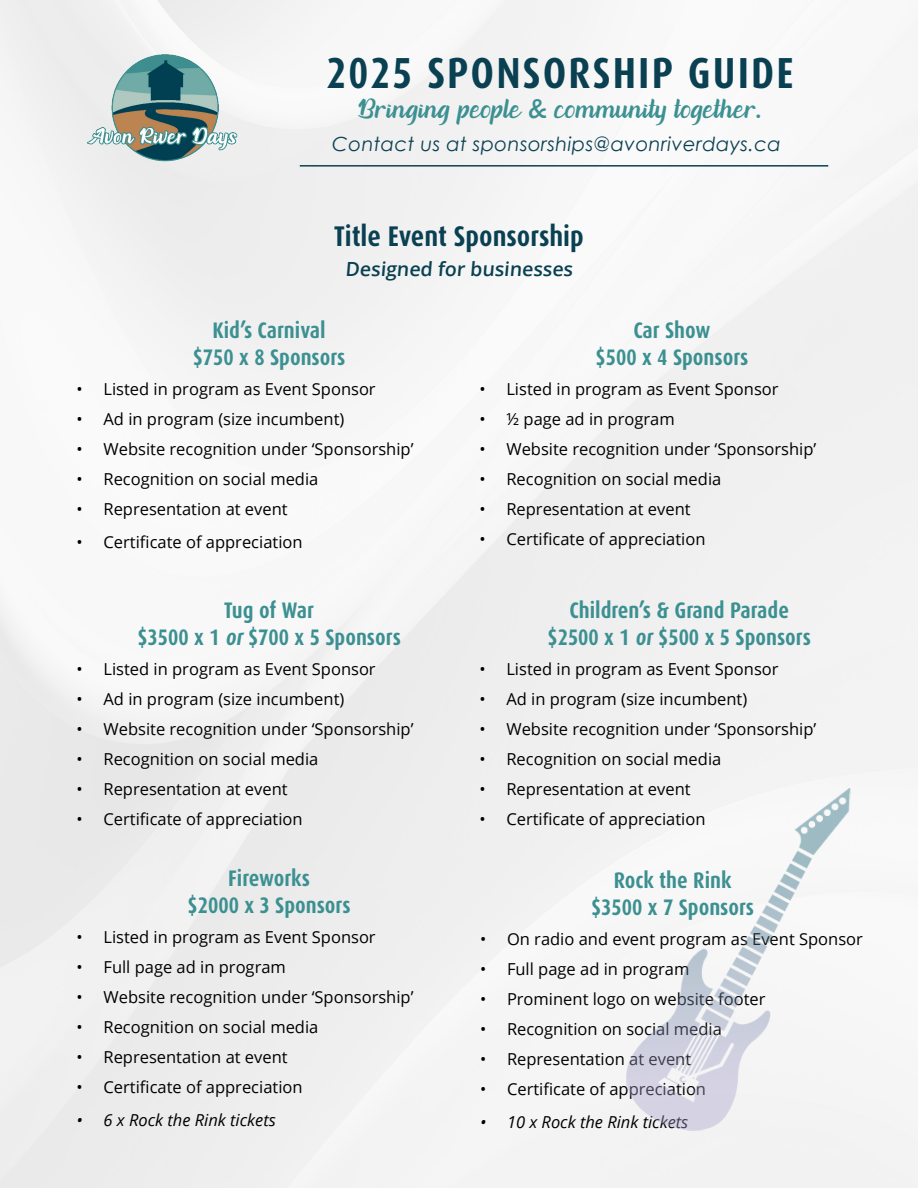
<style>
.page{position:relative;width:918px;height:1188px;background:#fff}
.page>*{position:absolute;margin:0;border:0;box-sizing:border-box;transform-origin:0 0}
.t1{font:700 43.5px "Dax Condensed";letter-spacing:.05em;color:#094052}
.t2{font:700 28.5px "Dax Condensed";color:#094052}
.t3{font:27px "River Lake";color:#3c9091}
.t4{font:700 22.5px/27px "Dax Condensed";color:#3c9091;text-align:center}
.t5{font:italic 19.5px "Century Gothic";letter-spacing:.02em;color:#0b4052}
.t6{font:600 19.5px "Open Sans";color:#094052}
.t7{font:16.5px "Open Sans";color:#000}
.t8{font:italic 16.5px "Open Sans";color:#000}
.s1{font-family:"Berlin Sans FB"}
.s2{font-style:italic}
</style>
<div class="page">
<img style="left:78px;top:38px;width:168px;height:135px">
<hr style="left:300px;top:165px;width:528px;height:2px;background:#0e4153">
<img style="left:619px;top:788px;width:240px;height:345px">
<p class="t1" style="left:326px;top:49px;width:469px">2025 SPONSORSHIP GUIDE</p>
<p class="t3" style="left:358px;top:91px;width:406px">Bringing people <span class="s1">&amp;</span> community together.</p>
<p class="t5" style="left:332px;top:130px;width:450px">Contact us at sponsorships@avonriverdays.ca</p>
<p class="t2" style="left:334px;top:221px;width:251px">Title Event Sponsorship</p>
<p class="t6" style="left:345px;top:255px;width:231px">Designed for businesses</p>
<p class="t4" style="left:193px;top:317px;width:154px">Kid’s Carnival $750 x 8 Sponsors</p>
<p class="t7" style="left:76px;top:378px;width:301px">• Listed in program as Event Sponsor</p>
<p class="t7" style="left:76px;top:408px;width:269px">• Ad in program (size incumbent)</p>
<p class="t7" style="left:76px;top:438px;width:339px">• Website recognition under ‘Sponsorship’</p>
<p class="t7" style="left:76px;top:468px;width:243px">• Recognition on social media</p>
<p class="t7" style="left:76px;top:498px;width:213px">• Representation at event</p>
<p class="t7" style="left:76px;top:531px;width:228px">• Certificate of appreciation</p>
<p class="t4" style="left:137px;top:597px;width:265px">Tug of War<br>$3500 x 1 <span class="s2">or</span> $700 x 5 Sponsors</p>
<p class="t7" style="left:76px;top:657px;width:301px">• Listed in program as Event Sponsor</p>
<p class="t7" style="left:76px;top:687px;width:269px">• Ad in program (size incumbent)</p>
<p class="t7" style="left:76px;top:717px;width:339px">• Website recognition under ‘Sponsorship’</p>
<p class="t7" style="left:76px;top:747px;width:243px">• Recognition on social media</p>
<p class="t7" style="left:76px;top:777px;width:213px">• Representation at event</p>
<p class="t7" style="left:76px;top:807px;width:228px">• Certificate of appreciation</p>
<p class="t4" style="left:188px;top:865px;width:165px">Fireworks<br>$2000 x 3 Sponsors</p>
<p class="t7" style="left:76px;top:926px;width:301px">• Listed in program as Event Sponsor</p>
<p class="t7" style="left:76px;top:956px;width:211px">• Full page ad in program</p>
<p class="t7" style="left:76px;top:986px;width:339px">• Website recognition under ‘Sponsorship’</p>
<p class="t7" style="left:76px;top:1016px;width:243px">• Recognition on social media</p>
<p class="t7" style="left:76px;top:1046px;width:213px">• Representation at event</p>
<p class="t7" style="left:76px;top:1076px;width:228px">• Certificate of appreciation</p>
<p class="t8" style="left:76px;top:1109px;width:201px">• 6 x Rock the Rink tickets</p>
<p class="t4" style="left:596px;top:317px;width:154px">Car Show<br>$500 x 4 Sponsors</p>
<p class="t7" style="left:479px;top:378px;width:301px">• Listed in program as Event Sponsor</p>
<p class="t7" style="left:479px;top:408px;width:197px">• ½ page ad in program</p>
<p class="t7" style="left:479px;top:438px;width:339px">• Website recognition under ‘Sponsorship’</p>
<p class="t7" style="left:479px;top:468px;width:243px">• Recognition on social media</p>
<p class="t7" style="left:479px;top:498px;width:213px">• Representation at event</p>
<p class="t7" style="left:479px;top:528px;width:228px">• Certificate of appreciation</p>
<p class="t4" style="left:547px;top:597px;width:265px">Children’s &amp; Grand Parade $2500 x 1 or $500 x 5 Sponsors</p>
<p class="t7" style="left:479px;top:657px;width:301px">• Listed in program as Event Sponsor</p>
<p class="t7" style="left:479px;top:687px;width:269px">• Ad in program (size incumbent)</p>
<p class="t7" style="left:479px;top:717px;width:339px">• Website recognition under ‘Sponsorship’</p>
<p class="t7" style="left:479px;top:747px;width:243px">• Recognition on social media</p>
<p class="t7" style="left:479px;top:777px;width:213px">• Representation at event</p>
<p class="t7" style="left:479px;top:807px;width:228px">• Certificate of appreciation</p>
<p class="t4" style="left:591px;top:867px;width:165px">Rock the Rink $3500 x 7 Sponsors</p>
<p class="t7" style="left:480px;top:927px;width:384px">• On radio and event program as Event Sponsor</p>
<p class="t7" style="left:480px;top:957px;width:211px">• Full page ad in program</p>
<p class="t7" style="left:480px;top:987px;width:287px">• Prominent logo on website footer</p>
<p class="t7" style="left:480px;top:1017px;width:243px">• Recognition on social media</p>
<p class="t7" style="left:480px;top:1047px;width:213px">• Representation at event</p>
<p class="t7" style="left:480px;top:1077px;width:228px">• Certificate of appreciation</p>
<p class="t8" style="left:480px;top:1110px;width:210px">• 10 x Rock the Rink tickets</p>
</div>
